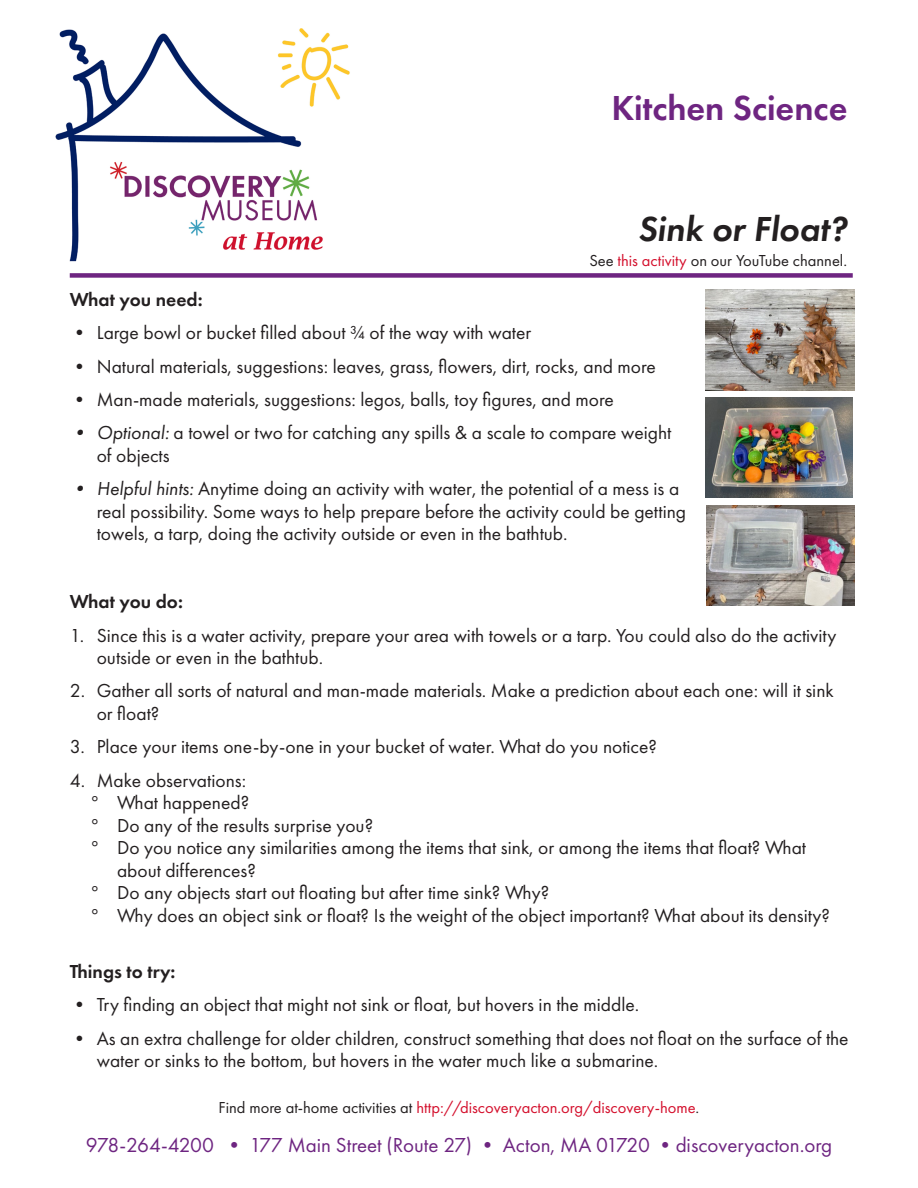
<style>
.page{position:relative;width:918px;height:1188px;background:#fff}
.page>*{position:absolute;margin:0;border:0;box-sizing:border-box;transform-origin:0 0}
.t1{font:600 36px "Futura PT";color:#6e2581}
.t2{font:italic 600 36px "Futura PT";color:#231f20}
.t3{font:21px "Futura PT";color:#6e2581}
.t4{font:19.5px/22.5px "Futura PT";color:#231f20}
.t5{font:600 19.5px "Futura PT";color:#231f20}
.t6{font:16.5px "Futura PT";color:#d40f2c}
.t7{font:16.5px "Futura PT";color:#231f20}
.s1{color:#d40f2c}
.s2{font-style:italic}
.s3{color:#231f20}
</style>
<div class="page">
<img style="left:55px;top:28px;width:295px;height:234px">
<img style="left:706px;top:290px;width:148px;height:100px">
<img style="left:706px;top:397px;width:147px;height:100px">
<img style="left:707px;top:505px;width:147px;height:101px">
<div style="left:70px;top:273px;width:783px;height:5px;background:#6e2581"></div>
<p class="t1" style="left:611px;top:86px;width:238px">Kitchen Science</p>
<p class="t2" style="left:638px;top:206px;width:211px">Sink or Float?</p>
<p class="t7" style="left:589px;top:251px;width:259px">See <span class="s1">this activity</span> on our YouTube channel.</p>
<p class="t5" style="left:70px;top:287px;width:134px">What you need:</p>
<p class="t4" style="left:70px;top:322px;width:463px">• Large bowl or bucket filled about ¾ of the way with water</p>
<p class="t4" style="left:70px;top:355px;width:588px">• Natural materials, suggestions: leaves, grass, flowers, dirt, rocks, and more</p>
<p class="t4" style="left:70px;top:388px;width:546px">• Man-made materials, suggestions: legos, balls, toy figures, and more</p>
<p class="t4" style="left:97px;top:421px;width:576px;text-indent:-27px"><span class="s2">• Optional:</span> a towel or two for catching any spills &amp; a scale to compare weight of objects</p>
<p class="t4" style="left:97px;top:477px;width:591px;text-indent:-27px"><span class="s2">• Helpful hints:</span> Anytime doing an activity with water, the potential of a mess is a real possibility. Some ways to help prepare before the activity could be getting towels, a tarp, doing the activity outside or even in the bathtub.</p>
<p class="t5" style="left:70px;top:590px;width:115px">What you do:</p>
<p class="t4" style="left:97px;top:624px;width:741px;text-indent:-27px">1. Since this is a water activity, prepare your area with towels or a tarp. You could also do the activity outside or even in the bathtub.</p>
<p class="t4" style="left:97px;top:680px;width:739px;text-indent:-27px">2. Gather all sorts of natural and man-made materials. Make a prediction about each one: will it sink or float?</p>
<p class="t4" style="left:70px;top:735px;width:589px">3. Place your items one-by-one in your bucket of water. What do you notice?</p>
<p class="t4" style="left:70px;top:769px;width:178px">4. Make observations:</p>
<p class="t4" style="left:90px;top:791px;width:161px">° What happened?</p>
<p class="t4" style="left:90px;top:814px;width:285px">° Do any of the results surprise you?</p>
<p class="t4" style="left:117px;top:836px;width:691px;text-indent:-27px">° Do you notice any similarities among the items that sink, or among the items that float? What about differences?</p>
<p class="t4" style="left:90px;top:881px;width:461px">° Do any objects start out floating but after time sink? Why?</p>
<p class="t4" style="left:90px;top:904px;width:742px">° Why does an object sink or float? Is the weight of the object important? What about its density?</p>
<p class="t5" style="left:70px;top:959px;width:107px">Things to try:</p>
<p class="t4" style="left:70px;top:994px;width:571px">• Try finding an object that might not sink or float, but hovers in the middle.</p>
<p class="t4" style="left:97px;top:1027px;width:753px;text-indent:-27px">• As an extra challenge for older children, construct something that does not float on the surface of the water or sinks to the bottom, but hovers in the water much like a submarine.</p>
<p class="t6" style="left:219px;top:1098px;width:482px"><span class="s3">Find more at-home activities at</span> http://discoveryacton.org/discovery-home<span class="s3">.</span></p>
<p class="t3" style="left:86px;top:1132px;width:748px">978-264-4200 • 177 Main Street (Route 27) • Acton, MA 01720 •discoveryacton.org</p>
</div>
